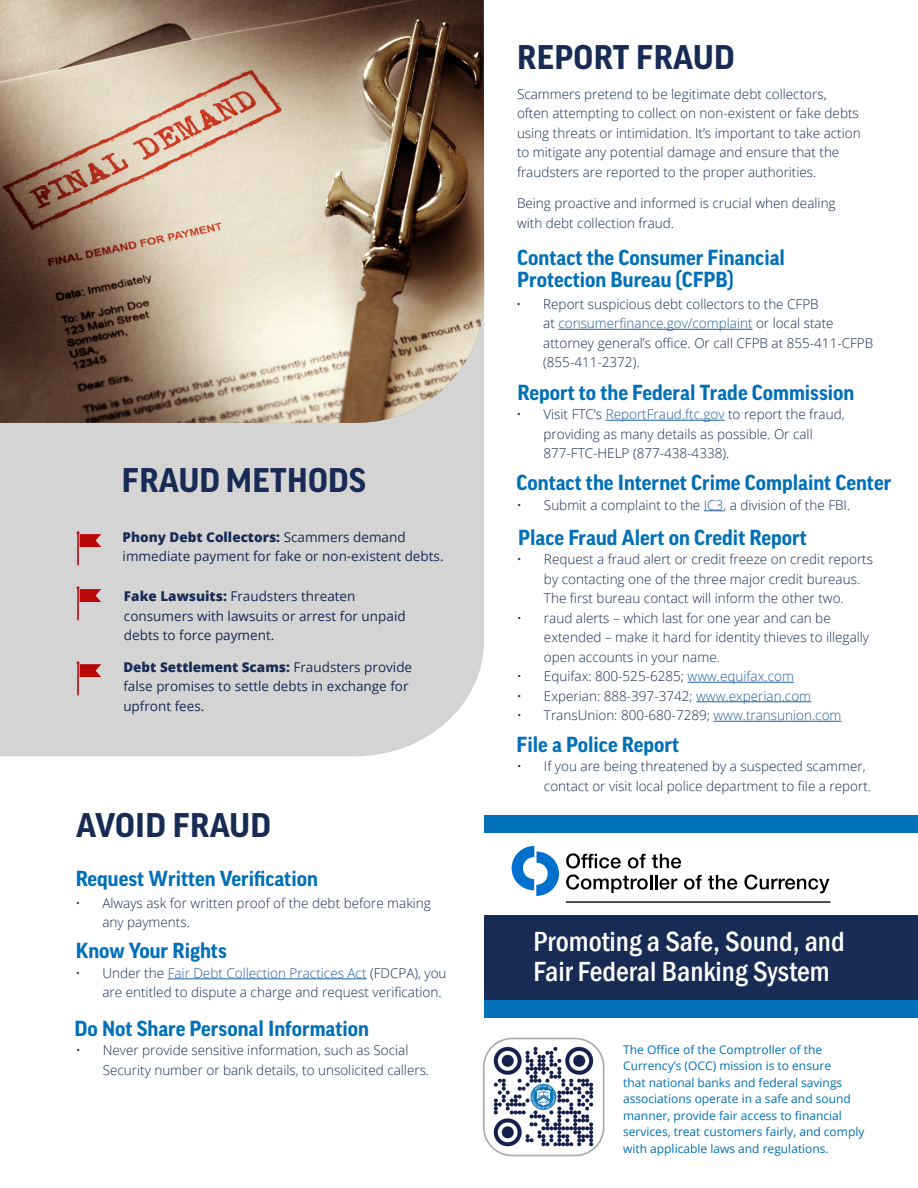
<style>
.page{position:relative;width:918px;height:1188px;background:#fff}
.page>*{position:absolute;margin:0;border:0;box-sizing:border-box;transform-origin:0 0}
.Title_02_Left{font:700 33px "Good Pro";letter-spacing:.01em;color:#172b54}
.t1{font:500 condensed 28.5px/30px "Franklin Gothic";color:#fff}
.Intro_Text_Left{font:700 21px/22.5px "Good Pro";color:#0070b9}
.t2{font:300 13.5px/19.5px "Open Sans";color:#172b54}
.t3{font:13.5px/19.5px "Open Sans";color:#172b54}
.t4{font:12px/16.5px "Open Sans";color:#0070b9}
.s1{font-weight:800}
.s2{color:#215e9e}
</style>
<div class="page">
<div style="left:0;top:423px;width:484px;height:333px;background:#d4d4d5"></div>
<img style="left:0;top:0;width:484px;height:423px">
<hr style="left:168px;top:979px;width:199px;height:1px;background:#215e9e">
<hr style="left:558px;top:329px;width:195px;height:1px;background:#215e9e">
<hr style="left:606px;top:420px;width:119px;height:1px;background:#215e9e">
<svg style="left:704px;top:510px;width:19px;height:1px"></svg>
<hr style="left:688px;top:682px;width:106px;height:1px;background:#215e9e">
<hr style="left:696px;top:701px;width:115px;height:1px;background:#215e9e">
<hr style="left:714px;top:721px;width:127px;height:1px;background:#215e9e">
<div style="left:484px;top:916px;width:434px;height:102px;background:#172b54"></div>
<div style="left:484px;top:1000px;width:434px;height:18px;background:#0070b9"></div>
<div style="left:484px;top:815px;width:434px;height:18px;background:#0070b9"></div>
<svg style="left:566px;top:853px;width:136px;height:40px"></svg>
<svg style="left:708px;top:875px;width:29px;height:15px"></svg>
<svg style="left:744px;top:874px;width:85px;height:19px"></svg>
<hr style="left:566px;top:901px;width:265px;height:2px;background:#000">
<svg style="left:512px;top:846px;width:47px;height:50px"></svg>
<img style="left:490px;top:1043px;width:107px;height:107px">
<div style="left:483px;top:1038px;width:121px;height:118px;border:2px solid #aaaaab;border-radius:28px"></div>
<svg style="left:77px;top:531px;width:24px;height:34px"></svg>
<svg style="left:77px;top:586px;width:24px;height:34px"></svg>
<svg style="left:77px;top:661px;width:24px;height:34px"></svg>
<p class="Title_02_Left" style="left:122px;top:461px;width:245px">FRAUD METHODS</p>
<p class="t3" style="left:123px;top:527px;width:323px"><span class="s1">Phony Debt Collectors:</span> Scammers demand immediate payment for fake or non-existent debts.</p>
<p class="t3" style="left:124px;top:586px;width:283px"><span class="s1">Fake Lawsuits:</span> Fraudsters threaten consumers with lawsuits or arrest for unpaid debts to force payment.</p>
<p class="t3" style="left:123px;top:657px;width:290px"><span class="s1">Debt Settlement Scams:</span> Fraudsters provide false promises to settle debts in exchange for upfront fees.</p>
<p class="Title_02_Left" style="left:76px;top:807px;width:196px">AVOID FRAUD</p>
<p class="Intro_Text_Left" style="left:76px;top:867px;width:244px">Request Written Verification</p>
<p class="t2" style="left:102px;top:893px;width:330px;text-indent:-27px">• Always ask for written proof of the debt before making any payments.</p>
<p class="Intro_Text_Left" style="left:76px;top:939px;width:153px">Know Your Rights</p>
<p class="t2" style="left:102px;top:963px;width:346px;text-indent:-27px">• Under the <span class="s2">Fair Debt Collection Practices Act</span> (FDCPA), you are entitled to dispute a charge and request verification.</p>
<p class="Intro_Text_Left" style="left:75px;top:1017px;width:296px">Do Not Share Personal Information</p>
<p class="t2" style="left:103px;top:1040px;width:328px;text-indent:-27px">• Never provide sensitive information, such as Social<br>Security number or bank details, to unsolicited callers.</p>
<p class="Title_02_Left" style="left:517px;top:39px;width:219px">REPORT FRAUD</p>
<p class="t2" style="left:517px;top:84px;width:345px">Scammers pretend to be legitimate debt collectors, often attempting to collect on non-existent or fake debts using threats or intimidation. It’s important to take action to mitigate any potential damage and ensure that the fraudsters are reported to the proper authorities.</p>
<p class="t2" style="left:517px;top:193px;width:320px">Being proactive and informed is crucial when dealing with debt collection fraud.</p>
<p class="Intro_Text_Left" style="left:517px;top:246px;width:269px">Contact the Consumer Financial<br>Protection Bureau (CFPB)</p>
<p class="t2" style="left:543px;top:294px;width:332px;text-indent:-27px">• Report suspicious debt collectors to the CFPB<br>at <span class="s2">consumerfinance.gov/complaint</span> or local state attorney general’s office. Or call CFPB at 855-411-CFPB (855-411-2372).</p>
<p class="Intro_Text_Left" style="left:518px;top:381px;width:338px">Report to the Federal Trade Commission</p>
<p class="t2" style="left:543px;top:404px;width:303px;text-indent:-27px">• Visit FTC’s <span class="s2">ReportFraud.ftc.gov</span> to report the fraud, providing as many details as possible. Or call<br>877-FTC-HELP (877-438-4338).</p>
<p class="Intro_Text_Left" style="left:517px;top:472px;width:376px">Contact the Internet Crime Complaint Center</p>
<p class="t2" style="left:517px;top:495px;width:335px">• Submit a complaint to the <span class="s2">IC3</span>, a division of the FBI.</p>
<p class="Intro_Text_Left" style="left:518px;top:526px;width:290px">Place Fraud Alert on Credit Report</p>
<p class="t2" style="left:544px;top:549px;width:331px;text-indent:-27px">• Request a fraud alert or credit freeze on credit reports by contacting one of the three major credit bureaus.<br>The first bureau contact will inform the other two.</p>
<p class="t2" style="left:544px;top:608px;width:327px;text-indent:-27px">• raud alerts – which last for one year and can be extended – make it hard for identity thieves to illegally open accounts in your name.</p>
<p class="t2" style="left:517px;top:666px;width:278px">• Equifax: 800-525-6285; <span class="s2">www.equifax.com</span></p>
<p class="t2" style="left:517px;top:686px;width:296px">• Experian: 888-397-3742; <span class="s2">www.experian.com</span></p>
<p class="t2" style="left:517px;top:705px;width:326px">• TransUnion: 800-680-7289; <span class="s2">www.transunion.com</span></p>
<p class="Intro_Text_Left" style="left:517px;top:733px;width:164px">File a Police Report</p>
<p class="t2" style="left:544px;top:756px;width:329px;text-indent:-27px">• If you are being threatened by a suspected scammer, contact or visit local police department to file a report.</p>
<p class="t1" style="left:533px;top:926px;width:313px">Promoting a Safe, Sound, and<br>Fair Federal Banking System</p>
<p class="t4" style="left:623px;top:1041px;width:243px">The Office of the Comptroller of the Currency’s (OCC) mission is to ensure<br>that national banks and federal savings associations operate in a safe and sound manner, provide fair access to financial services, treat customers fairly, and comply with applicable laws and regulations.</p>
</div>
